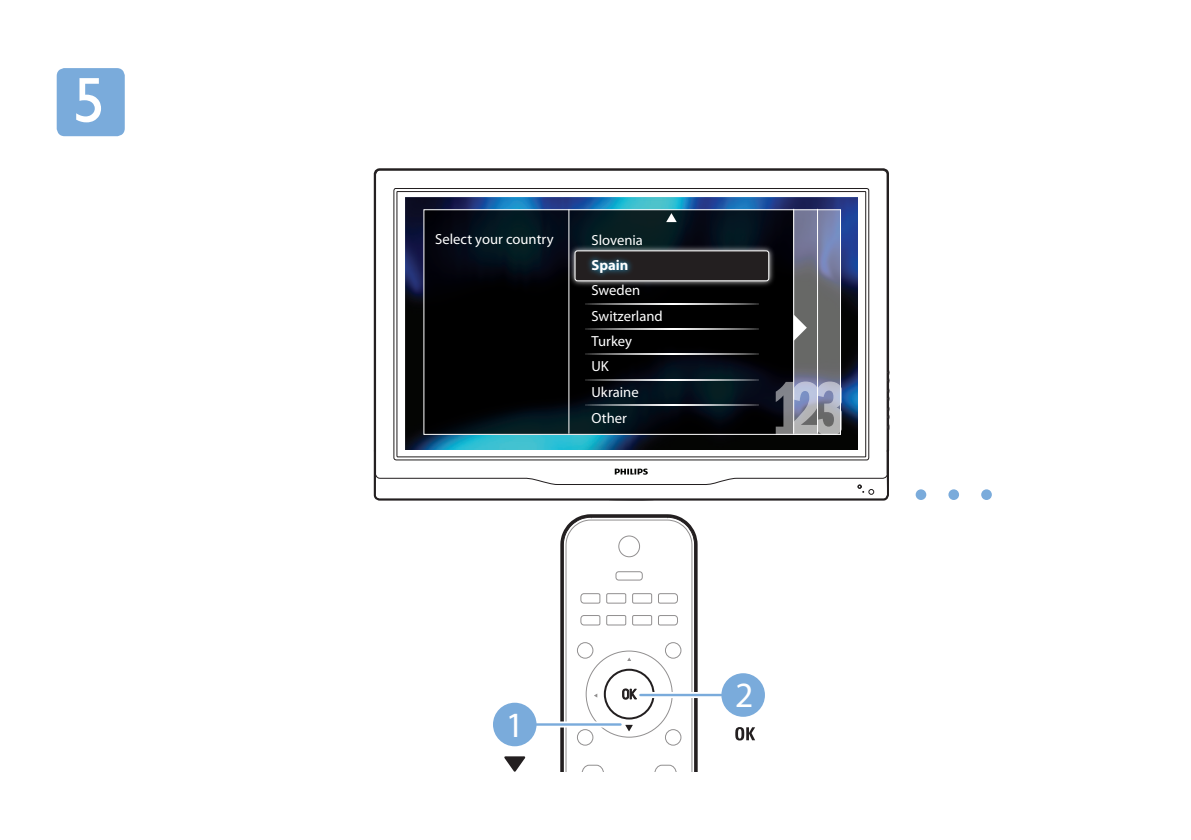
<style>
.page{position:relative;width:1191px;height:840px;background:#fff}
.page>*{position:absolute;margin:0;border:0;box-sizing:border-box;transform-origin:0 0}
.Top_Big_number{font:64px "Gill Alt One";color:#fff}
.t1{font:500 35.6px "Gill Sans MT Pro";color:#fff}
.t2{font:14.6px/25.6px "Myriad Pro";color:#fff}
.t3{font:700 14.6px "Myriad Pro";color:#fff}
</style>
<div class="page">
<div style="left:57px;top:68px;width:68px;height:68px;background:#7aabdb;border-radius:8px"></div>
<svg style="left:374px;top:169px;width:514px;height:332px"></svg>
<hr style="left:887px;top:370px;width:1px;height:61px;background:#231f20">
<img style="left:405px;top:197px;width:453px;height:252px">
<svg style="left:915px;top:489px;width:76px;height:10px"></svg>
<svg style="left:374px;top:468px;width:514px;height:32px"></svg>
<svg style="left:425px;top:211px;width:368px;height:221px;background:#02060b"></svg>
<svg style="left:794px;top:211px;width:23px;height:170px;background:#6d6e7a"></svg>
<svg style="left:818px;top:211px;width:21px;height:170px;background:#6e7385"></svg>
<svg style="left:701px;top:303px;width:57px;height:1px"></svg>
<svg style="left:701px;top:328px;width:57px;height:1px"></svg>
<svg style="left:701px;top:354px;width:57px;height:1px"></svg>
<svg style="left:701px;top:379px;width:57px;height:1px"></svg>
<svg style="left:701px;top:404px;width:57px;height:1px"></svg>
<img style="left:701px;top:242px;width:76px;height:48px">
<div style="left:575px;top:251px;width:193px;height:30px;background:#231f20;border-radius:2px"></div>
<div style="left:575px;top:250px;width:194px;height:31px;border:1px solid #fff;border-radius:2px"></div>
<hr style="left:793px;top:209px;width:1px;height:224px;background:#fff">
<hr style="left:817px;top:209px;width:1px;height:224px;background:#fff">
<svg style="left:793px;top:314px;width:14px;height:27px"></svg>
<svg style="left:775px;top:381px;width:66px;height:53px;background:#8e929f"></svg>
<svg style="left:556px;top:169px;width:145px;height:602px"></svg>
<svg style="left:562px;top:169px;width:133px;height:602px"></svg>
<svg style="left:563px;top:517px;width:131px;height:254px"></svg>
<svg style="left:735px;top:727px;width:20px;height:13px"></svg>
<svg style="left:640px;top:691px;width:81px;height:6px"></svg>
<hr style="left:640px;top:693px;width:81px;height:2px;background:#7aabdb">
<div style="left:721px;top:672px;width:44px;height:44px;background:#7aabdb;border-radius:50%"></div>
<div style="left:531px;top:721px;width:89px;height:6px;background:#9fc2e5"></div>
<hr style="left:531px;top:722px;width:89px;height:3px;background:#7aabdb">
<div style="left:493px;top:702px;width:43px;height:43px;background:#7aabdb;border-radius:50%"></div>
<svg style="left:504px;top:756px;width:22px;height:15px"></svg>
<p class="Top_Big_number" style="left:73px;top:63px;width:33px">5</p>
<p class="t2" style="left:435px;top:225px;width:120px">Select your country</p>
<p class="t2" style="left:591px;top:227px;width:53px">Slovenia</p>
<p class="t3" style="left:591px;top:255px;width:38px">Spain</p>
<p class="t2" style="left:591px;top:277px;width:73px">Sweden<br>Switzerland<br>Turkey<br>UK<br>Ukraine<br>Other</p>
<p class="t1" style="left:506px;top:702px;width:20px">1</p>
<p class="t1" style="left:735px;top:673px;width:20px">2</p>
</div>
